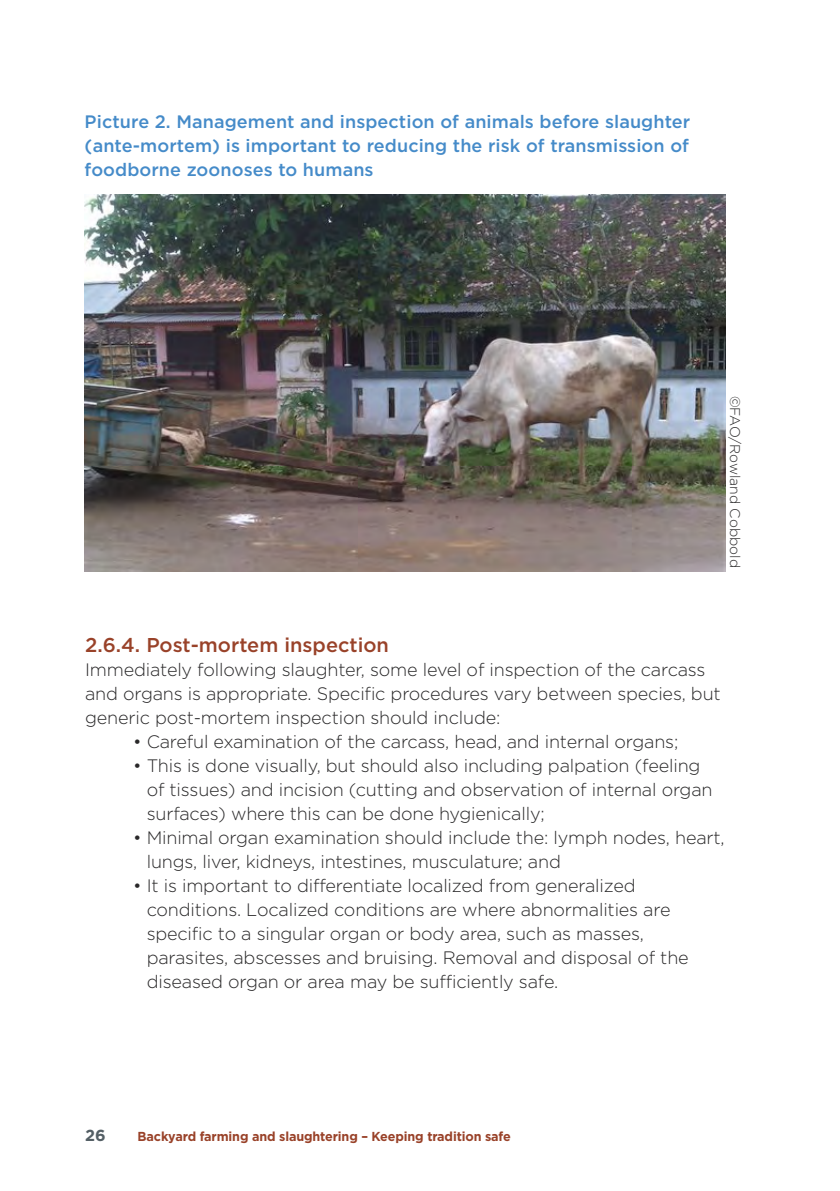
<style>
.page{position:relative;width:840px;height:1191px;background:#fff}
.page>*{position:absolute;margin:0;border:0;box-sizing:border-box;transform-origin:0 0}
.t1{font:500 20px "Gotham";color:#994229}
.t2{font:300 18px/24px "Gotham";letter-spacing:-.01em;color:#292829}
.t3{font:500 18px/24px "Gotham";letter-spacing:.005em;color:#458bc9;text-align:justify}
.t4{font:700 16px "Gotham";color:#545f65}
.t5{font:300 14px "Gotham";color:#292829}
.t6{font:700 13px "Gotham";letter-spacing:-.01em;color:#994229}
</style>
<div class="page">
<img style="left:85px;top:195px;width:640px;height:377px">
<p class="t3" style="left:85px;top:110px;width:607px">Picture 2. Management and inspection of animals before slaughter (ante-mortem) is important to reducing the risk of transmission of foodborne zoonoses to humans</p>
<p class="t5" style="left:742px;top:396px;width:174px;rotate:90deg">©FAO/Rowland Cobbold</p>
<p class="t1" style="left:85px;top:634px;width:305px">2.6.4. Post-mortem inspection</p>
<p class="t2" style="left:85px;top:657px;width:636px">Immediately following slaughter, some level of inspection of the carcass and organs is appropriate. Specific procedures vary between species, but generic post-mortem inspection should include:</p>
<p class="t2" style="left:133px;top:729px;width:546px">• Careful examination of the carcass, head, and internal organs;</p>
<p class="t2" style="left:147px;top:753px;width:567px;text-indent:-14px">• This is done visually, but should also including palpation (feeling of tissues) and incision (cutting and observation of internal organ surfaces) where this can be done hygienically;</p>
<p class="t2" style="left:147px;top:825px;width:579px;text-indent:-14px">• Minimal organ examination should include the: lymph nodes, heart, lungs, liver, kidneys, intestines, musculature; and</p>
<p class="t2" style="left:147px;top:873px;width:543px;text-indent:-14px">• It is important to differentiate localized from generalized conditions. Localized conditions are where abnormalities are specific to a singular organ or body area, such as masses, parasites, abscesses and bruising. Removal and disposal of the diseased organ or area may be sufficiently safe.</p>
<p class="t4" style="left:85px;top:1125px;width:22px">26</p>
<p class="t6" style="left:138px;top:1128px;width:374px">Backyard farming and slaughtering – Keeping tradition safe</p>
</div>
